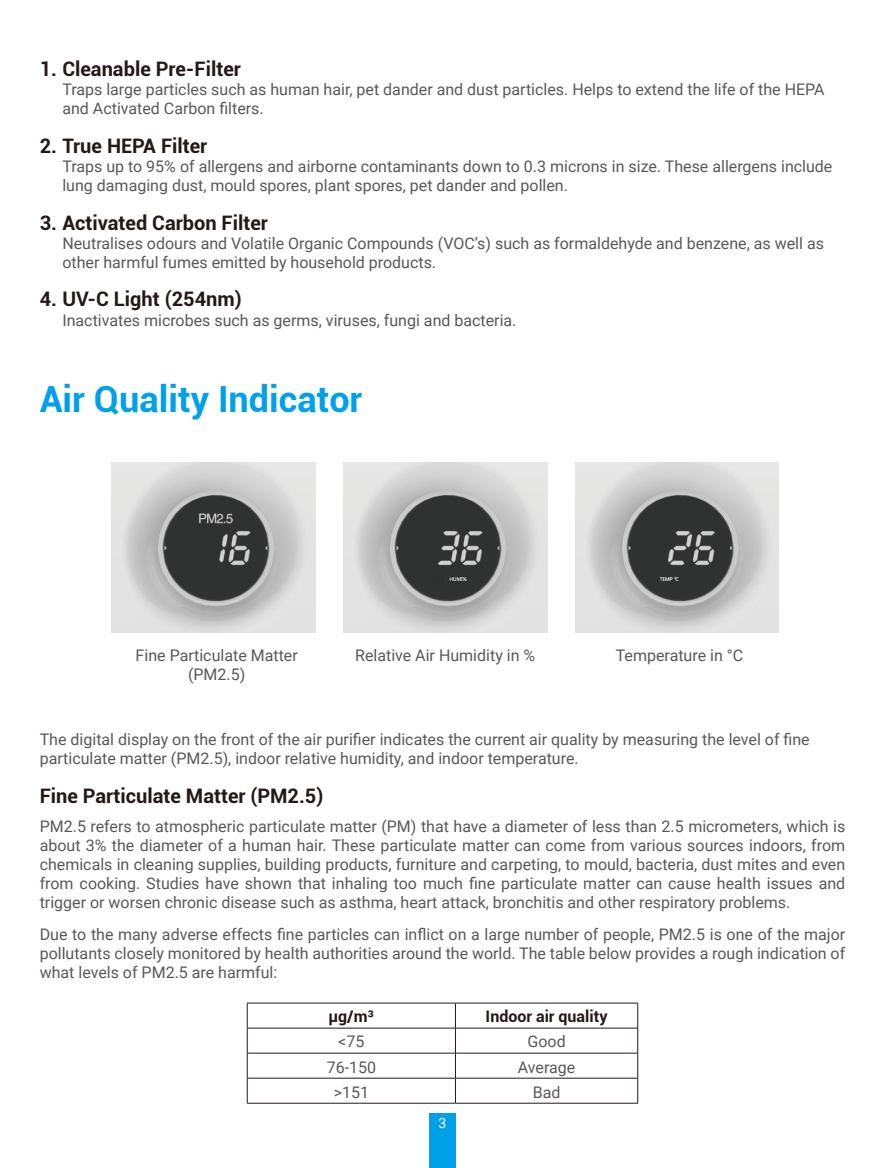
<style>
.page{position:relative;width:885px;height:1168px;background:#fff}
.page>*{position:absolute;margin:0;border:0;box-sizing:border-box;transform-origin:0 0}
.t1{font:700 36px "Roboto";color:#00a1e9}
.t2{font:700 20px "Roboto";color:#231916}
.t3{font:16px/19.2px "Roboto";color:#595857}
.t4{font:700 16px "Roboto";color:#231916}
.t5{font:14px "Roboto";color:#fff}
</style>
<div class="page">
<div style="left:429px;top:1113px;width:27px;height:55px;background:#00a1e9"></div>
<img style="left:112px;top:462px;width:203px;height:171px">
<img style="left:344px;top:462px;width:203px;height:171px">
<img style="left:576px;top:462px;width:202px;height:171px">
<hr style="left:247px;top:1003px;width:208px;height:1px;background:#231916">
<hr style="left:247px;top:1028px;width:208px;height:1px;background:#231916">
<hr style="left:247px;top:1053px;width:208px;height:1px;background:#231916">
<hr style="left:247px;top:1078px;width:208px;height:1px;background:#231916">
<svg style="left:247px;top:1003px;width:1px;height:100px"></svg>
<hr style="left:247px;top:1103px;width:208px;height:1px;background:#231916">
<svg style="left:455px;top:1004px;width:1px;height:99px"></svg>
<svg style="left:637px;top:1004px;width:1px;height:99px"></svg>
<hr style="left:455px;top:1003px;width:183px;height:1px;background:#231916">
<hr style="left:455px;top:1028px;width:183px;height:1px;background:#231916">
<hr style="left:455px;top:1053px;width:183px;height:1px;background:#231916">
<hr style="left:455px;top:1078px;width:183px;height:1px;background:#231916">
<hr style="left:455px;top:1103px;width:183px;height:1px;background:#231916">
<p class="t2" style="left:40px;top:55px;width:203px">1. Cleanable Pre-Filter</p>
<p class="t3" style="left:62px;top:79px;width:763px">Traps large particles such as human hair, pet dander and dust particles. Helps to extend the life of the HEPA and Activated Carbon filters.</p>
<p class="t2" style="left:40px;top:132px;width:169px">2. True HEPA Filter</p>
<p class="t3" style="left:62px;top:156px;width:771px">Traps up to 95% of allergens and airborne contaminants down to 0.3 microns in size. These allergens include lung damaging dust, mould spores, plant spores, pet dander and pollen.</p>
<p class="t2" style="left:40px;top:208px;width:230px">3. Activated Carbon Filter</p>
<p class="t3" style="left:62px;top:233px;width:763px">Neutralises odours and Volatile Organic Compounds (VOC’s) such as formaldehyde and benzene, as well as other harmful fumes emitted by household products.</p>
<p class="t2" style="left:40px;top:285px;width:203px">4. UV-C Light (254nm)</p>
<p class="t3" style="left:62px;top:310px;width:455px">Inactivates microbes such as germs, viruses, fungi and bacteria.</p>
<h1 class="t1" style="left:40px;top:374px;width:324px">Air Quality Indicator</h1>
<p class="t3" style="left:136px;top:645px;width:164px;text-align:center">Fine Particulate Matter (PM2.5)</p>
<p class="t3" style="left:355px;top:645px;width:182px">Relative Air Humidity in %</p>
<p class="t3" style="left:615px;top:645px;width:129px">Temperature in °C</p>
<p class="t3" style="left:40px;top:729px;width:771px">The digital display on the front of the air purifier indicates the current air quality by measuring the level of fine particulate matter (PM2.5), indoor relative humidity, and indoor temperature.</p>
<p class="t2" style="left:40px;top:781px;width:285px">Fine Particulate Matter (PM2.5)</p>
<p class="t3" style="left:40px;top:816px;width:807px;text-align:justify">PM2.5 refers to atmospheric particulate matter (PM) that have a diameter of less than 2.5 micrometers, which is about 3% the diameter of a human hair. These particulate matter can come from various sources indoors, from chemicals in cleaning supplies, building products, furniture and carpeting, to mould, bacteria, dust mites and even from cooking. Studies have shown that inhaling too much fine particulate matter can cause health issues and trigger or worsen chronic disease such as asthma, heart attack, bronchitis and other respiratory problems.</p>
<p class="t3" style="left:40px;top:924px;width:807px;text-align:justify">Due to the many adverse effects fine particles can inflict on a large number of people, PM2.5 is one of the major pollutants closely monitored by health authorities around the world. The table below provides a rough indication of what levels of PM2.5 are harmful:</p>
<p class="t4" style="left:328px;top:1005px;width:47px">μg/m³</p>
<p class="t4" style="left:485px;top:1005px;width:123px">Indoor air quality</p>
<p class="t3" style="left:338px;top:1031px;width:28px">&lt;75</p>
<p class="t3" style="left:527px;top:1031px;width:40px">Good</p>
<p class="t3" style="left:326px;top:1057px;width:51px">76-150</p>
<p class="t3" style="left:518px;top:1057px;width:59px">Average</p>
<p class="t3" style="left:333px;top:1082px;width:37px">&gt;151</p>
<p class="t3" style="left:532px;top:1082px;width:29px">Bad</p>
<p class="t5" style="left:438px;top:1113px;width:9px">3</p>
</div>
